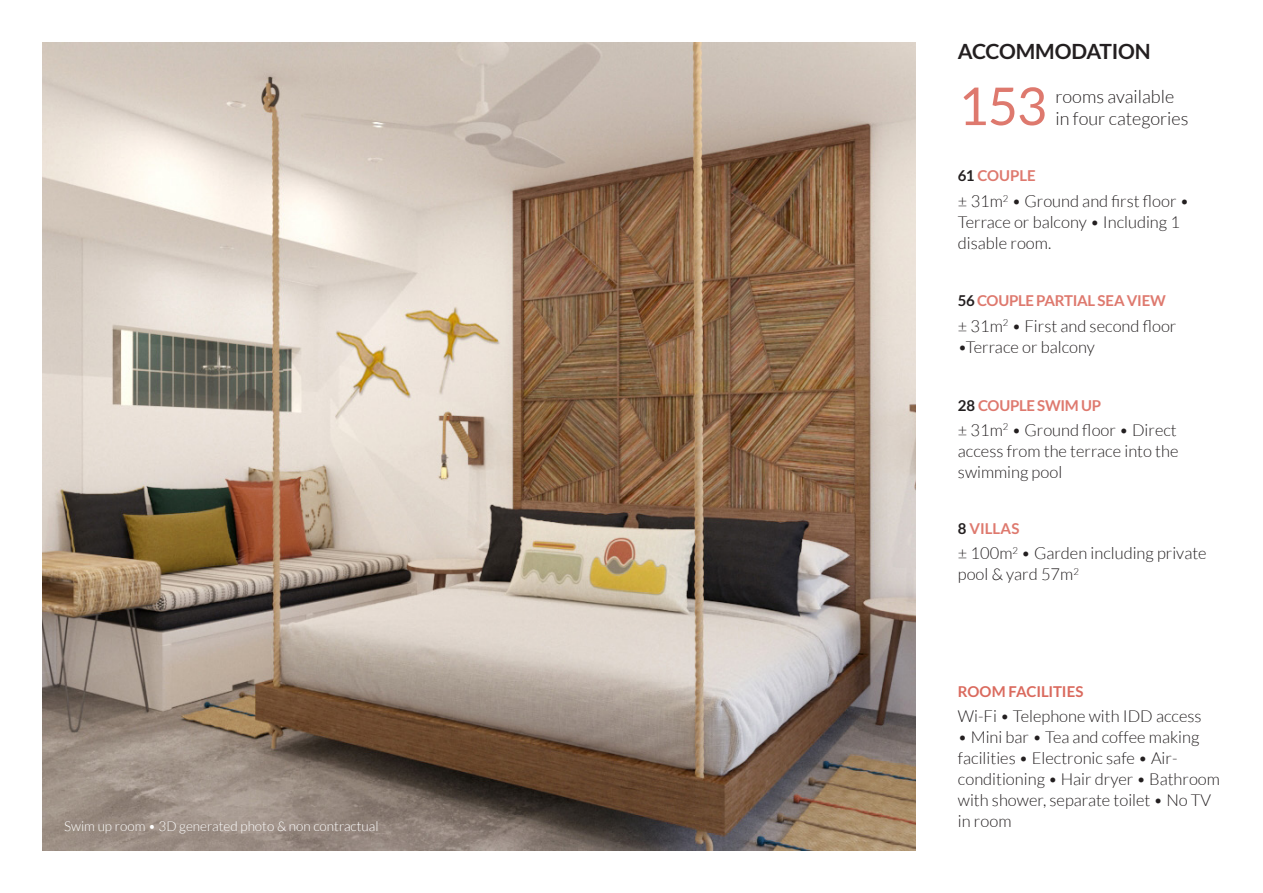
<style>
.page{position:relative;width:1263px;height:893px;background:#fff}
.page>*{position:absolute;margin:0;border:0;box-sizing:border-box;transform-origin:0 0}
.t1{font:52.2px "Lato";color:#de796e}
.t2{font:700 21px "Lato";letter-spacing:-.015em;color:#231f20}
.t3{font:300 18px "Lato";color:#231f20}
.t4{font:300 16.5px/21px "Lato";color:#231f20}
.t5{font:700 15px "Lato";letter-spacing:-.015em;color:#de796e}
.t6{font:700 15px "Lato";letter-spacing:-.01em;color:#da6a5e}
.t7{font:300 13.5px "Lato";color:#fff}
.s1{color:#231f20}
</style>
<div class="page">
<img style="left:43px;top:43px;width:872px;height:807px">
<p class="t7" style="left:64px;top:819px;width:316px">Swim up room • 3D generated photo &amp; non contractual</p>
<p class="t2" style="left:958px;top:40px;width:194px">ACCOMMODATION</p>
<h1 class="t1" style="left:958px;top:77px;width:90px">153</h1>
<p class="t3" style="left:1055px;top:86px;width:120px">rooms available</p>
<p class="t3" style="left:1055px;top:109px;width:135px">in four categories</p>
<p class="t5" style="left:958px;top:167px;width:79px"><span class="s1">61</span> COUPLE</p>
<p class="t4" style="left:958px;top:191px;width:233px">± 31m<sup>2</sup> • Ground and first floor •<br>Terrace or balcony • Including 1 disable room.</p>
<p class="t5" style="left:958px;top:292px;width:209px"><span class="s1">56</span> COUPLE PARTIAL SEA VIEW</p>
<p class="t4" style="left:958px;top:315px;width:220px">± 31m<sup>2</sup> • First and second floor</p>
<p class="t4" style="left:958px;top:336px;width:139px">•Terrace or balcony</p>
<p class="t5" style="left:958px;top:397px;width:145px"><span class="s1">28</span> COUPLE SWIM UP</p>
<p class="t4" style="left:958px;top:419px;width:222px;text-align:justify">± 31m<sup>2</sup> • Ground floor • Direct access from the terrace into the swimming pool</p>
<p class="t5" style="left:958px;top:520px;width:63px"><span class="s1">8</span> VILLAS</p>
<p class="t4" style="left:958px;top:543px;width:250px">± 100m<sup>2</sup> • Garden including private pool &amp; yard 57m<sup>2</sup></p>
<p class="t6" style="left:958px;top:683px;width:127px">ROOM FACILITIES</p>
<p class="t4" style="left:958px;top:705px;width:245px">Wi-Fi • Telephone with IDD access</p>
<p class="t4" style="left:958px;top:726px;width:264px">• Mini bar • Tea and coffee making facilities • Electronic safe • Air&shy;conditioning • Hair dryer • Bathroom with shower, separate toilet • No TV in room</p>
</div>
